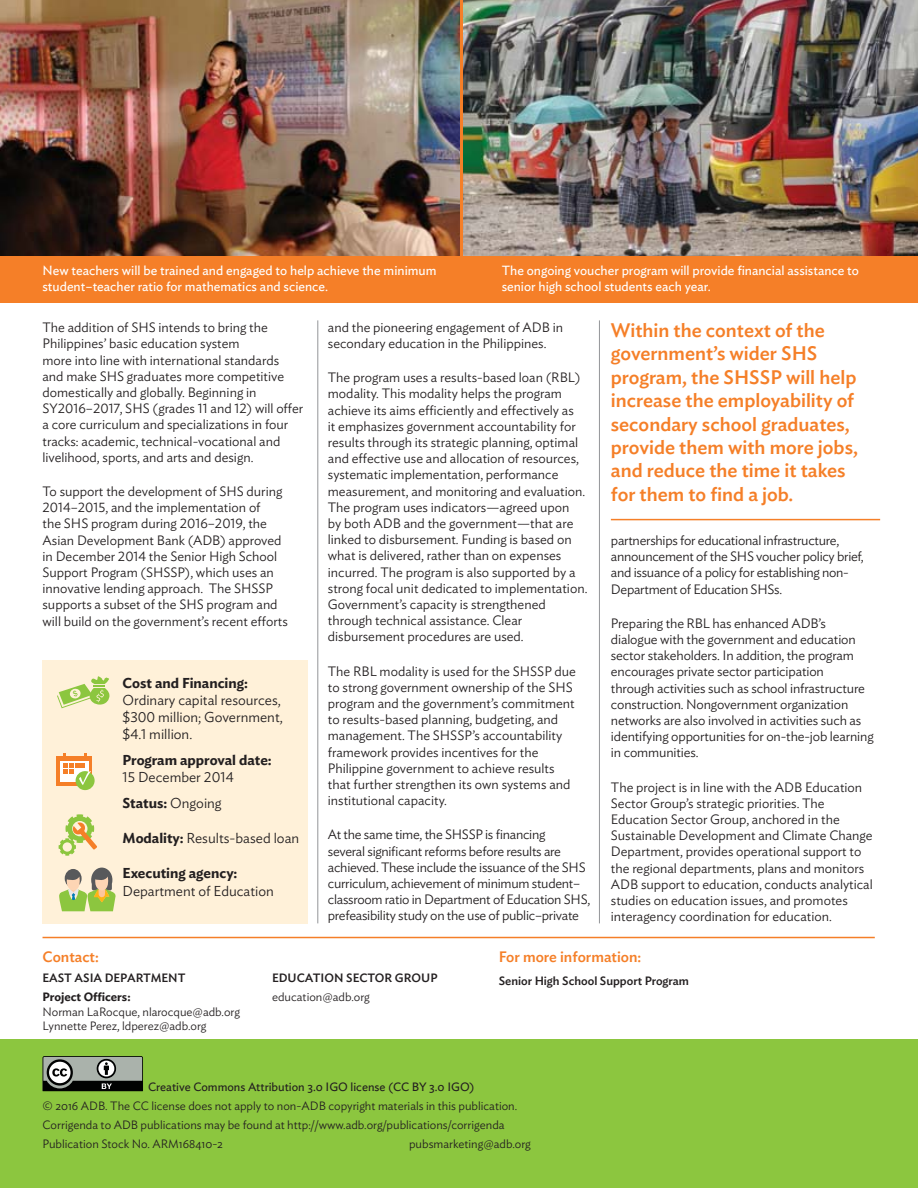
<style>
.page{position:relative;width:918px;height:1188px;background:#fff}
.page>*{position:absolute;margin:0;border:0;box-sizing:border-box;transform-origin:0 0}
.t1{font:500 19.5px/23.4px "Ideal Sans";color:#f57f28}
.t2{font:500 15px "Ideal Sans";color:#f57f28}
.t3{font:300 14.25px/17.1px "Ideal Sans";color:#231f20}
.t4{font:600 14.25px "Ideal Sans";color:#231f20}
.t5{font:300 13.5px/16.2px "Ideal Sans";color:#231f20}
.t6{font:300 13.5px/16.2px "Ideal Sans";letter-spacing:-.02em;color:#231f20}
.t7{font:13.2px/15.9px "Ideal Sans";color:#fff}
.t8{font:300 12px/18.8px "Ideal Sans";color:#231f20}
.t9{font:500 12px "Ideal Sans";color:#231f20}
.t10{font:12px "Ideal Sans";color:#231f20}
.t11{font:600 12px "Ideal Sans";color:#231f20}
.s1{font-weight:600}
</style>
<div class="page">
<div style="left:0;top:1040px;width:918px;height:148px;background:#8cc63f"></div>
<div style="left:0;top:0;width:918px;height:302px;background:#f57f28"></div>
<hr style="left:611px;top:519px;width:269px;height:1px;background:#f57f28">
<img style="left:0;top:0;width:459px;height:256px">
<img style="left:464px;top:0;width:454px;height:256px">
<svg style="left:43px;top:1056px;width:100px;height:35px;background:#747875"></svg>
<div style="left:43px;top:660px;width:265px;height:263px;background:#fff1d9"></div>
<hr style="left:43px;top:937px;width:832px;height:1px;background:#f57f28">
<hr style="left:317px;top:320px;width:1px;height:603px;background:#939598">
<hr style="left:599px;top:320px;width:1px;height:603px;background:#939598">
<svg style="left:57px;top:676px;width:53px;height:32px"></svg>
<div style="left:56px;top:756px;width:36px;height:30px;background:#f57f28"></div>
<div style="left:60px;top:761px;width:29px;height:20px;background:#fff"></div>
<div style="left:76px;top:771px;width:19px;height:19px;background:#8cc63f;border-radius:50%"></div>
<svg style="left:63px;top:754px;width:28px;height:31px"></svg>
<svg style="left:59px;top:814px;width:38px;height:42px"></svg>
<svg style="left:59px;top:868px;width:57px;height:43px"></svg>
<p class="t7" style="left:43px;top:264px;width:396px">New teachers will be trained and engaged to help achieve the minimum student–teacher ratio for mathematics and science.</p>
<p class="t7" style="left:502px;top:264px;width:359px">The ongoing voucher program will provide financial assistance to senior high school students each year.</p>
<p class="t5" style="left:43px;top:321px;width:262px">The addition of SHS intends to bring the Philippines’ basic education system<br>more into line with international standards and make SHS graduates more competitive domestically and globally. Beginning in SY2016–2017, SHS (grades 11 and 12) will offer a core curriculum and specializations in four tracks: academic, technical-vocational and livelihood, sports, and arts and design.</p>
<p class="t5" style="left:43px;top:485px;width:247px">To support the development of SHS during 2014–2015, and the implementation of<br>the SHS program during 2016–2019, the Asian Development Bank (ADB) approved in December 2014 the Senior High School Support Program (SHSSP), which uses an innovative lending approach. The SHSSP supports a subset of the SHS program and will build on the government’s recent efforts</p>
<p class="t4" style="left:123px;top:677px;width:127px">Cost and Financing:</p>
<p class="t3" style="left:123px;top:693px;width:162px">Ordinary capital resources, $300 million; Government, $4.1 million.</p>
<p class="t4" style="left:123px;top:755px;width:151px">Program approval date:</p>
<p class="t3" style="left:123px;top:766px;width:113px;line-height:26.1px">15 December 2014<br><span class="s1">Status:</span> Ongoing</p>
<p class="t3" style="left:123px;top:831px;width:178px"><span class="s1">Modality:</span> Results-based loan</p>
<p class="t4" style="left:123px;top:868px;width:116px">Executing agency:</p>
<p class="t3" style="left:123px;top:884px;width:153px">Department of Education</p>
<p class="t5" style="left:328px;top:320px;width:237px">and the pioneering engagement of ADB in secondary education in the Philippines.</p>
<p class="t5" style="left:328px;top:371px;width:261px">The program uses a results-based loan (RBL) modality. This modality helps the program achieve its aims efficiently and effectively as<br>it emphasizes government accountability for results through its strategic planning, optimal and effective use and allocation of resources, systematic implementation, performance measurement, and monitoring and evaluation.<br>The program uses indicators—agreed upon<br>by both ADB and the government—that are linked to disbursement. Funding is based on what is delivered, rather than on expenses incurred. The program is also supported by a strong focal unit dedicated to implementation.<br>Government’s capacity is strengthened through technical assistance. Clear disbursement procedures are used.</p>
<p class="t5" style="left:328px;top:664px;width:250px">The RBL modality is used for the SHSSP due to strong government ownership of the SHS program and the government’s commitment to results-based planning, budgeting, and management. The SHSSP’s accountability framework provides incentives for the Philippine government to achieve results that further strengthen its own systems and institutional capacity.</p>
<p class="t6" style="left:328px;top:828px;width:264px">At the same time, the SHSSP is financing<br>several significant reforms before results are achieved. These include the issuance of the SHS curriculum, achievement of minimum student– classroom ratio in Department of Education SHS, prefeasibility study on the use of public–private</p>
<h1 class="t1" style="left:611px;top:320px;width:248px">Within the context of the government’s wider SHS program, the SHSSP will help increase the employability of secondary school graduates, provide them with more jobs, and reduce the time it takes for them to find a job.</h1>
<p class="t6" style="left:611px;top:534px;width:254px">partnerships for educational infrastructure, announcement of the SHS voucher policy brief, and issuance of a policy for establishing non-Department of Education SHSs.</p>
<p class="t5" style="left:611px;top:616px;width:264px">Preparing the RBL has enhanced ADB’s dialogue with the government and education sector stakeholders. In addition, the program encourages private sector participation<br>through activities such as school infrastructure construction. Nongovernment organization networks are also involved in activities such as identifying opportunities for on-the-job learning in communities.</p>
<p class="t5" style="left:611px;top:780px;width:263px">The project is in line with the ADB Education Sector Group’s strategic priorities. The Education Sector Group, anchored in the Sustainable Development and Climate Change Department, provides operational support to the regional departments, plans and monitors ADB support to education, conducts analytical studies on education issues, and promotes interagency coordination for education.</p>
<p class="t2" style="left:43px;top:951px;width:58px">Contact:</p>
<p class="t2" style="left:499px;top:951px;width:144px">For more information:</p>
<p class="t9" style="left:499px;top:977px;width:192px">Senior High School Support Program</p>
<p class="t9" style="left:43px;top:974px;width:145px">EAST ASIA DEPARTMENT</p>
<p class="t11" style="left:43px;top:992px;width:90px">Project Officers:</p>
<p class="t8" style="left:43px;top:1006px;width:199px;line-height:14.4px">Norman LaRocque, nlarocque@adb.org<br>Lynnette Perez, ldperez@adb.org</p>
<p class="t9" style="left:272px;top:974px;width:167px">EDUCATION SECTOR GROUP</p>
<p class="t8" style="left:272px;top:989px;width:99px">education@adb.org</p>
<p class="t10" style="left:148px;top:1082px;width:328px">Creative Commons Attribution 3.0 IGO license (CC BY 3.0 IGO)</p>
<p class="t8" style="left:43px;top:1098px;width:476px">© 2016 ADB. The CC license does not apply to non-ADB copyright materials in this publication.<br>Corrigenda to ADB publications may be found at http://www.adb.org/publications/corrigenda<br>Publication Stock No. ARM168410-2</p>
<p class="t8" style="left:409px;top:1135px;width:123px">pubsmarketing@adb.org</p>
</div>
